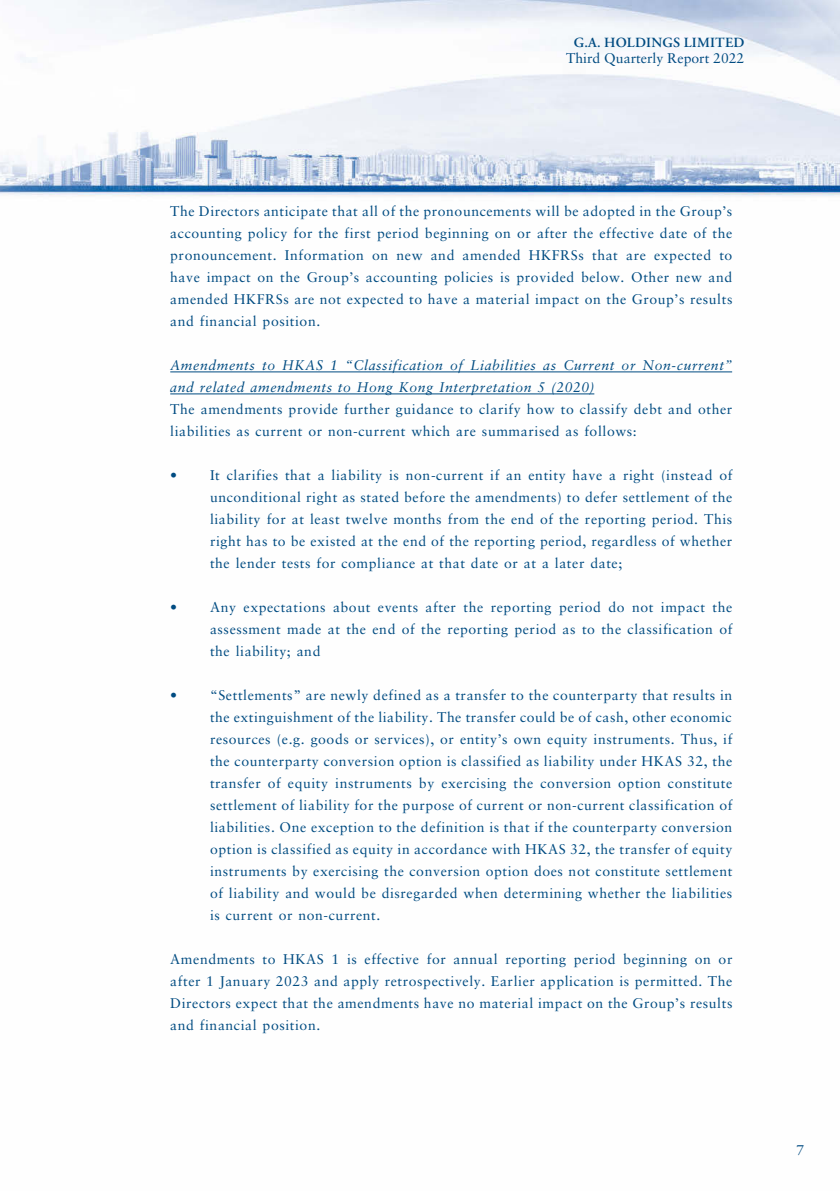
<style>
.page{position:relative;width:840px;height:1191px;background:#fff}
.page>*{position:absolute;margin:0;border:0;box-sizing:border-box;transform-origin:0 0}
.t1{font:14.2px "Sabon LT Std";color:#004b81}
.t2{font:14px/22px "Sabon LT Std";letter-spacing:.04em;color:#004b81;text-align:justify}
.t3{font:italic 14px/22px "Sabon LT Std";letter-spacing:.04em;color:#004b81}
.t4{font:14px "Sabon LT Std";color:#004b81}
.t5{font:600 14px "Adobe Garamond Pro";letter-spacing:.015em;color:#004b81}
</style>
<div class="page">
<img style="left:0;top:0;width:839px;height:395px">
<hr style="left:170px;top:371px;width:561px;height:1px;background:#004b81">
<hr style="left:170px;top:393px;width:424px;height:1px;background:#004b81">
<p class="t5" style="left:573px;top:34px;width:172px">G.A. HOLDINGS LIMITED</p>
<p class="t4" style="left:565px;top:50px;width:180px">Third Quarterly Report 2022</p>
<p class="t2" style="left:170px;top:200px;width:563px">The Directors anticipate that all of the pronouncements will be adopted in the Group’s accounting policy for the first period beginning on or after the effective date of the pronouncement. Information on new and amended HKFRSs that are expected to have impact on the Group’s accounting policies is provided below. Other new and amended HKFRSs are not expected to have a material impact on the Group’s results and financial position.</p>
<p class="t3" style="left:170px;top:354px;width:563px">Amendments to HKAS 1 “Classification of Liabilities as Current or Non-current” and related amendments to Hong Kong Interpretation 5 (2020)</p>
<p class="t2" style="left:170px;top:398px;width:563px">The amendments provide further guidance to clarify how to classify debt and other liabilities as current or non-current which are summarised as follows:</p>
<p class="t2" style="left:210px;top:464px;width:523px;text-indent:-40px">• It clarifies that a liability is non-current if an entity have a right (instead of unconditional right as stated before the amendments) to defer settlement of the liability for at least twelve months from the end of the reporting period. This right has to be existed at the end of the reporting period, regardless of whether the lender tests for compliance at that date or at a later date;</p>
<p class="t2" style="left:210px;top:596px;width:523px;text-indent:-40px">• Any expectations about events after the reporting period do not impact the assessment made at the end of the reporting period as to the classification of the liability; and</p>
<p class="t2" style="left:210px;top:684px;width:523px;text-indent:-40px">• “Settlements” are newly defined as a transfer to the counterparty that results in the extinguishment of the liability. The transfer could be of cash, other economic resources (e.g. goods or services), or entity’s own equity instruments. Thus, if the counterparty conversion option is classified as liability under HKAS 32, the transfer of equity instruments by exercising the conversion option constitute settlement of liability for the purpose of current or non-current classification of liabilities. One exception to the definition is that if the counterparty conversion option is classified as equity in accordance with HKAS 32, the transfer of equity instruments by exercising the conversion option does not constitute settlement of liability and would be disregarded when determining whether the liabilities is current or non-current.</p>
<p class="t2" style="left:170px;top:948px;width:563px">Amendments to HKAS 1 is effective for annual reporting period beginning on or after 1 January 2023 and apply retrospectively. Earlier application is permitted. The Directors expect that the amendments have no material impact on the Group’s results and financial position.</p>
<p class="t1" style="left:795px;top:1141px;width:9px">7</p>
</div>
